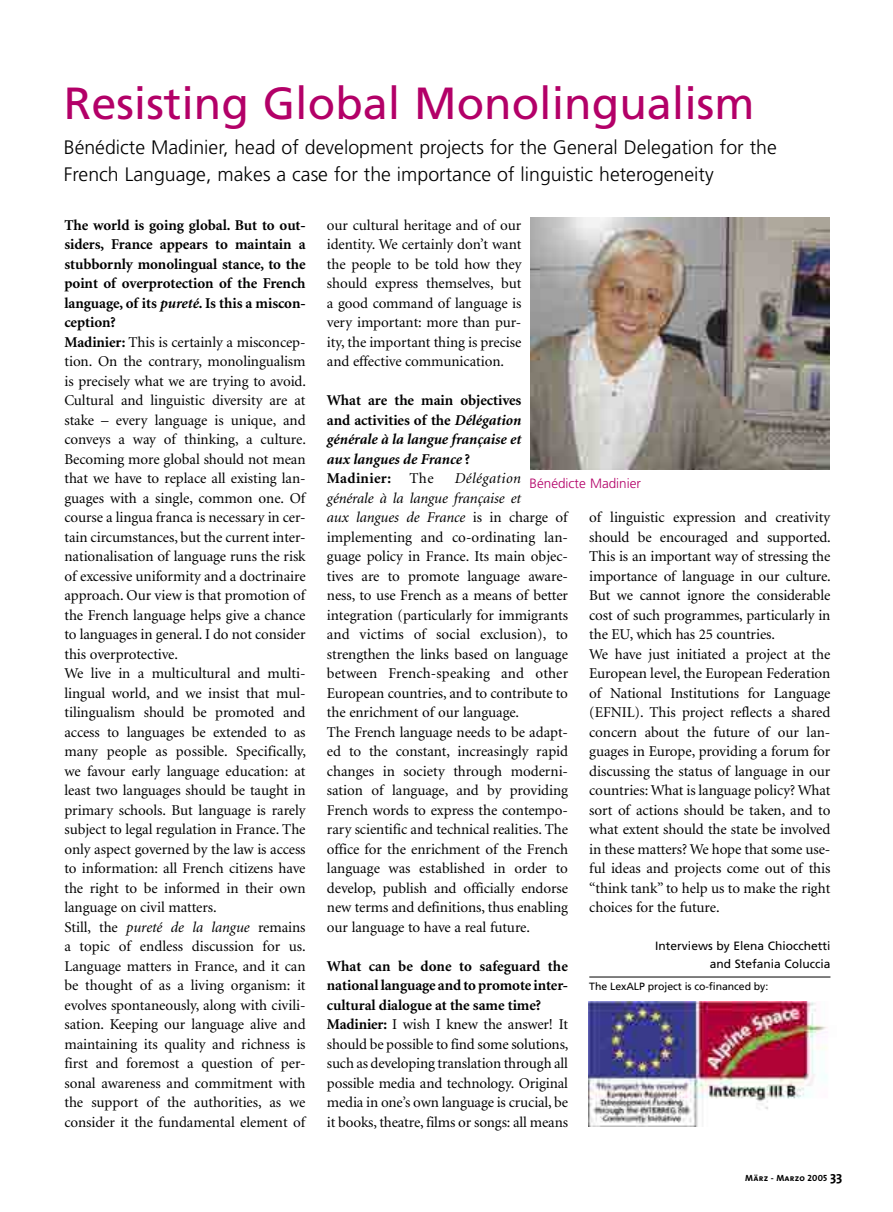
<style>
.page{position:relative;width:893px;height:1212px;background:#fff}
.page>*{position:absolute;margin:0;border:0;box-sizing:border-box;transform-origin:0 0}
.t1{font:45px "Frutiger";color:#b30068}
.t2{font:300 19.5px/27px "Frutiger";color:#000}
.t3{font:15px/19.5px "Minion";letter-spacing:-.005em;color:#000}
.t4{font:italic 700 15px/19.5px "Minion";letter-spacing:-.005em;color:#000}
.t5{font:300 13.5px "Frutiger";color:#b30068}
.t6{font:12px/18px "Frutiger";color:#000;text-align:right}
.t7{font:10.5px "Frutiger";letter-spacing:-.005em;color:#000}
.t8{font:9px "The Sans Bold Caps";letter-spacing:.025em;color:#000}
.s1{font-weight:700}
.s2{font-weight:700;font-style:italic}
.s3{font-style:italic}
.s4{font-style:normal}
.s5{font-weight:400;font-style:normal}
.s6{font-family:"The Sans";font-weight:700;font-size:13.5px}
</style>
<div class="page">
<hr style="left:589px;top:976px;width:241px;height:1px;background:#000">
<img style="left:530px;top:218px;width:298px;height:251px">
<img style="left:588px;top:1002px;width:240px;height:125px">
<h1 class="t1" style="left:64px;top:77px;width:692px">Resisting Global Monolingualism</h1>
<h2 class="t2" style="left:64px;top:134px;width:714px">Bénédicte Madinier, head of development projects for the General Delegation for the<br>French Language, makes a case for the importance of linguistic heterogeneity</h2>
<p class="t3" style="left:64px;top:216px;width:243px"><span class="s1">The world is going global. But to out&shy;siders, France appears to maintain a stubbornly monolingual stance, to the point of overprotection of the French language, of its</span> <span class="s2">pureté</span><span class="s1">. Is this a miscon&shy;ception?<br>Madinier:</span> This is certainly a misconcep&shy;tion. On the contrary, monolingualism is precisely what we are trying to avoid.<br>Cultural and linguistic diversity are at stake – every language is unique, and conveys a way of thinking, a culture.<br>Becoming more global should not mean that we have to replace all existing lan&shy;guages with a single, common one. Of course a lingua franca is necessary in cer&shy;tain circumstances, but the current inter&shy;nationalisation of language runs the risk of excessive uniformity and a doctrinaire approach. Our view is that promotion of the French language helps give a chance to languages in general. I do not consider this overprotective.<br>We live in a multicultural and multi&shy;lingual world, and we insist that mul&shy;tilingualism should be promoted and access to languages be extended to as many people as possible. Specifically, we favour early language education: at least two languages should be taught in primary schools. But language is rarely subject to legal regulation in France. The only aspect governed by the law is access to information: all French citizens have the right to be informed in their own language on civil matters.<br>Still, the <span class="s3">pureté de la langue</span> remains a topic of endless discussion for us.<br>Language matters in France, and it can be thought of as a living organism: it evolves spontaneously, along with civili&shy;sation. Keeping our language alive and maintaining its quality and richness is first and foremost a question of per&shy;sonal awareness and commitment with the support of the authorities, as we consider it the fundamental element of</p>
<p class="t3" style="left:327px;top:216px;width:196px;text-align:justify">our cultural heritage and of our identity. We certainly don’t want the people to be told how they should express themselves, but a good command of language is very important: more than pur&shy;ity, the important thing is precise and effective communication.</p>
<p class="t4" style="left:327px;top:391px;width:196px"><span class="s4">What are the main objectives and activities of the</span> Délégation générale à la langue française et aux langues de France <span class="s4">?<br>Madinier:</span> <span class="s5">The</span></p>
<p class="t3" style="left:327px;top:469px;width:243px;text-indent:128px"><span class="s3">Délégation générale à la langue française et<br>aux langues de France</span> is in charge of implementing and co-ordinating lan&shy;guage policy in France. Its main objec&shy;tives are to promote language aware&shy;ness, to use French as a means of better integration (particularly for immigrants and victims of social exclusion), to strengthen the links based on language between French-speaking and other European countries, and to contribute to the enrichment of our language.<br>The French language needs to be adapt&shy;ed to the constant, increasingly rapid changes in society through moderni&shy;sation of language, and by providing French words to express the contempo&shy;rary scientific and technical realities. The office for the enrichment of the French language was established in order to develop, publish and officially endorse new terms and definitions, thus enabling our language to have a real future.</p>
<p class="t3" style="left:327px;top:957px;width:243px"><span class="s1">What can be done to safeguard the national language and to promote inter&shy;cultural dialogue at the same time?<br>Madinier:</span> I wish I knew the answer! It should be possible to find some solutions, such as developing translation through all possible media and technology. Original media in one’s own language is crucial, be it books, theatre, films or songs: all means</p>
<p class="t5" style="left:529px;top:476px;width:113px">Bénédicte Madinier</p>
<p class="t3" style="left:589px;top:508px;width:243px">of linguistic expression and creativity should be encouraged and supported.<br>This is an important way of stressing the importance of language in our culture.<br>But we cannot ignore the considerable cost of such programmes, particularly in the EU, which has 25 countries.<br>We have just initiated a project at the European level, the European Federation of National Institutions for Language (EFNIL). This project reflects a shared concern about the future of our lan&shy;guages in Europe, providing a forum for discussing the status of language in our countries: What is language policy? What sort of actions should be taken, and to what extent should the state be involved in these matters? We hope that some use&shy;ful ideas and projects come out of this “think tank” to help us to make the right choices for the future.</p>
<p class="t6" style="left:655px;top:936px;width:177px">Interviews by Elena Chiocchetti and Stefania Coluccia</p>
<p class="t7" style="left:589px;top:980px;width:180px">The LexALP project is co-financed by:</p>
<p class="t8" style="left:745px;top:1170px;width:99px">März - Marzo 2005 <span class="s6">33</span></p>
</div>
